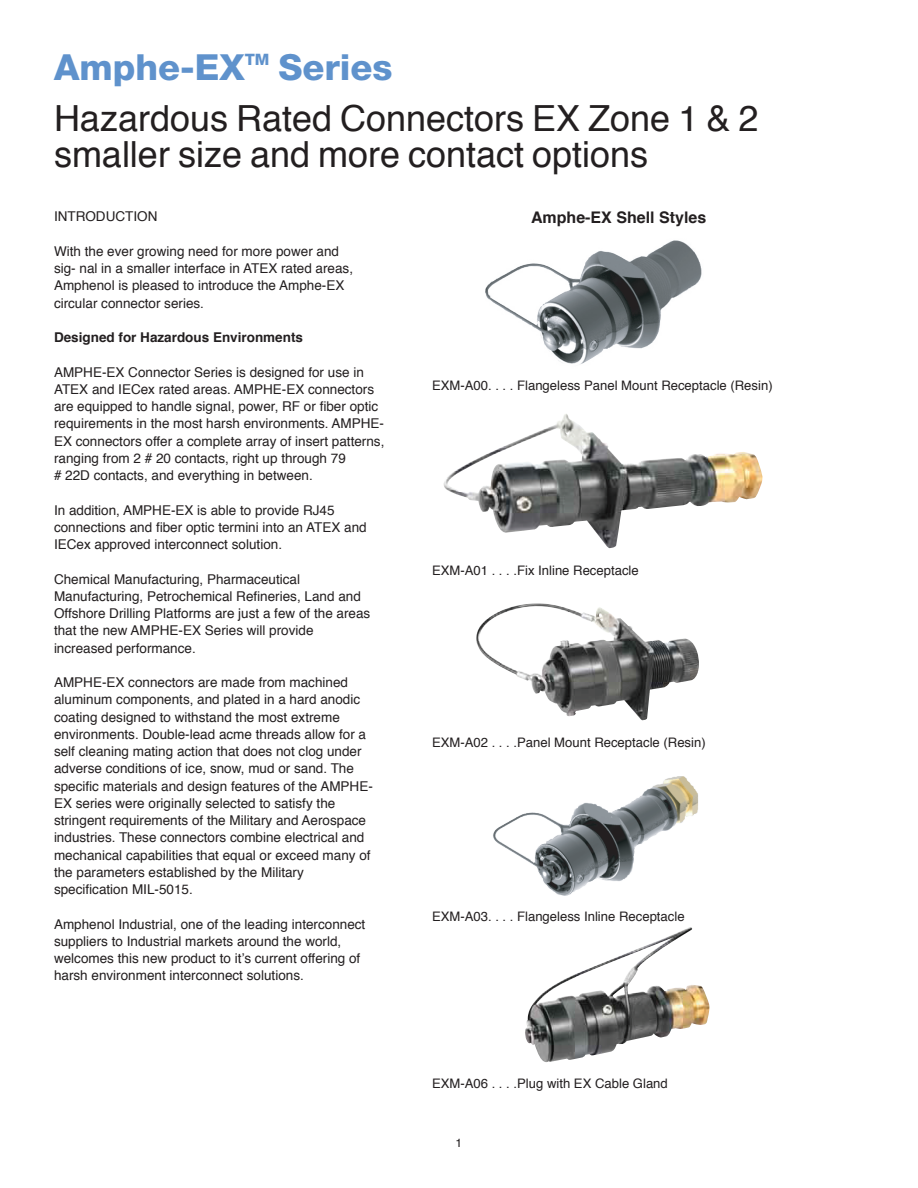
<style>
.page{position:relative;width:918px;height:1188px;background:#fff}
.page>*{position:absolute;margin:0;border:0;box-sizing:border-box;transform-origin:0 0}
.t1{font:36px/36px "Helvetica";color:#231f20}
.t2{font:800 36px "Helvetica Neue";color:#5f92cc}
.t3{font:700 16.05px "Helvetica";color:#231f20}
.t4{font:800 15.75px "Helvetica Neue";color:#5f92cc}
.t5{font:13.5px/17.2px "Helvetica";color:#231f20}
.t6{font:700 13.5px "Helvetica";color:#231f20}
.t7{font:13.05px "Helvetica";color:#231f20}
.t8{font:12px "Helvetica";color:#231f20}
</style>
<div class="page">
<img style="left:525px;top:927px;width:184px;height:136px">
<img style="left:443px;top:414px;width:320px;height:134px">
<img style="left:476px;top:603px;width:223px;height:117px">
<img style="left:493px;top:776px;width:205px;height:120px">
<img style="left:485px;top:240px;width:217px;height:124px">
<h1 class="t2" style="left:54px;top:46px;width:192px">Amphe-EX</h1>
<p class="t4" style="left:245px;top:50px;width:26px">TM</p>
<h1 class="t2" style="left:279px;top:46px;width:116px">Series</h1>
<h1 class="t1" style="left:54px;top:101px;width:706px">Hazardous Rated Connectors EX Zone 1 &amp; 2 smaller size and more contact options</h1>
<p class="t3" style="left:531px;top:204px;width:177px">Amphe-EX Shell Styles</p>
<p class="t5" style="left:54px;top:208px;width:105px">INTRODUCTION</p>
<p class="t5" style="left:54px;top:243px;width:301px">With the ever growing need for more power and sig- nal in a smaller interface in ATEX rated areas, Amphenol is pleased to introduce the Amphe-EX circular connector series.</p>
<p class="t6" style="left:54px;top:326px;width:251px">Designed for Hazardous Environments</p>
<p class="t5" style="left:54px;top:364px;width:332px">AMPHE-EX Connector Series is designed for use in ATEX and IECex rated areas. AMPHE-EX connectors are equipped to handle signal, power, RF or fiber optic requirements in the most harsh environments. AMPHE-EX connectors offer a complete array of insert patterns, ranging from 2 # 20 contacts, right up through 79<br># 22D contacts, and everything in between.</p>
<p class="t5" style="left:54px;top:502px;width:314px">In addition, AMPHE-EX is able to provide RJ45 connections and fiber optic termini into an ATEX and<br>IECex approved interconnect solution.</p>
<p class="t5" style="left:54px;top:571px;width:318px">Chemical Manufacturing, Pharmaceutical Manufacturing, Petrochemical Refineries, Land and Offshore Drilling Platforms are just a few of the areas that the new AMPHE-EX Series will provide increased performance.</p>
<p class="t5" style="left:54px;top:674px;width:320px">AMPHE-EX connectors are made from machined aluminum components, and plated in a hard anodic coating designed to withstand the most extreme environments. Double-lead acme threads allow for a self cleaning mating action that does not clog under adverse conditions of ice, snow, mud or sand. The specific materials and design features of the AMPHE-EX series were originally selected to satisfy the stringent requirements of the Military and Aerospace industries. These connectors combine electrical and mechanical capabilities that equal or exceed many of the parameters established by the Military specification MIL-5015.</p>
<p class="t5" style="left:54px;top:916px;width:313px">Amphenol Industrial, one of the leading interconnect suppliers to Industrial markets around the world, welcomes this new product to it’s current offering of harsh environment interconnect solutions.</p>
<p class="t7" style="left:432px;top:376px;width:342px">EXM-A00. . . . Flangeless Panel Mount Receptacle (Resin)</p>
<p class="t7" style="left:432px;top:560px;width:208px">EXM-A01 . . . .Fix Inline Receptacle</p>
<p class="t7" style="left:432px;top:732px;width:275px">EXM-A02 . . . .Panel Mount Receptacle (Resin)</p>
<p class="t7" style="left:432px;top:906px;width:254px">EXM-A03. . . . Flangeless Inline Receptacle</p>
<p class="t7" style="left:432px;top:1074px;width:237px">EXM-A06 . . . .Plug with EX Cable Gland</p>
<p class="t8" style="left:456px;top:1133px;width:8px">1</p>
</div>
